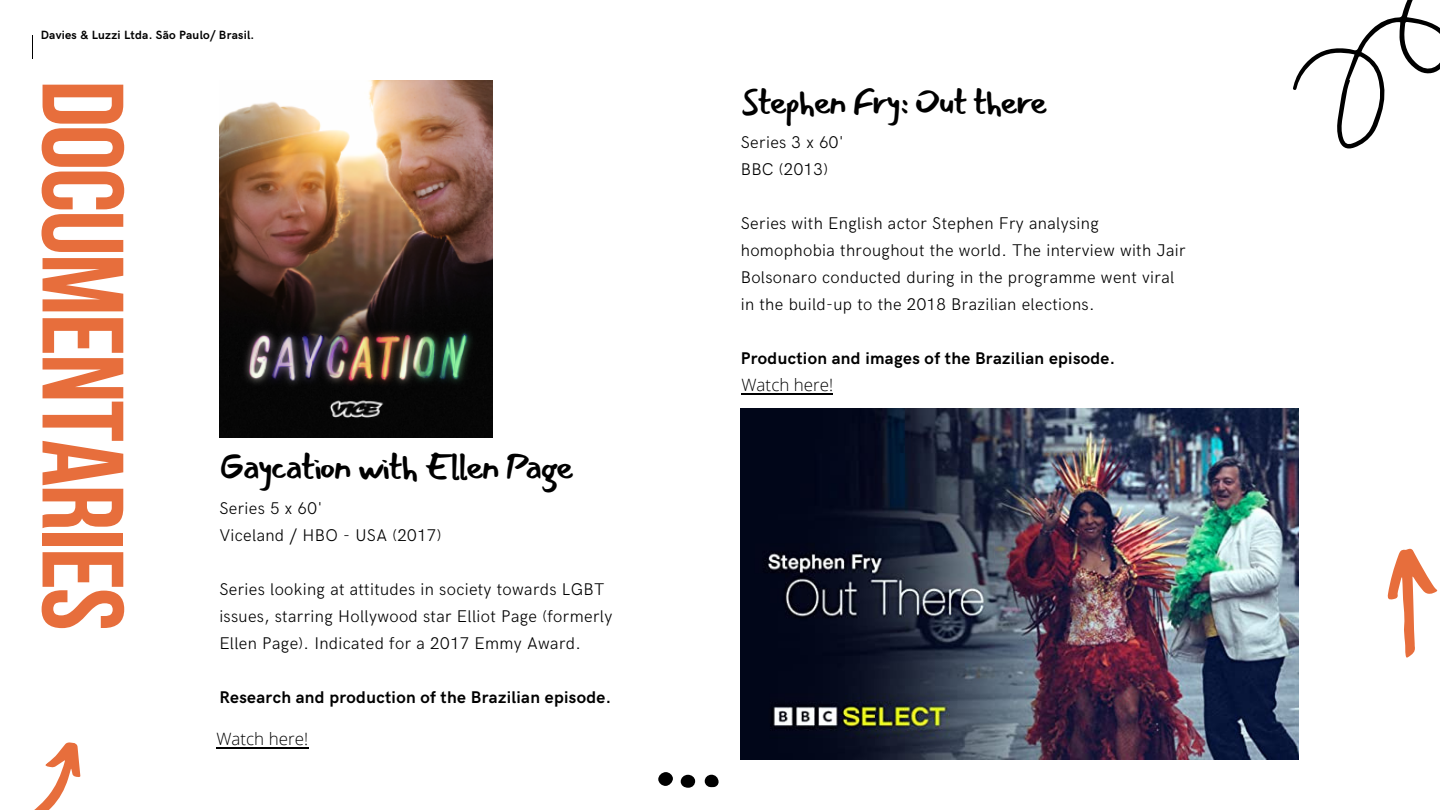
<style>
.page{position:relative;width:1440px;height:810px;background:#fff}
.page>*{position:absolute;margin:0;border:0;box-sizing:border-box;transform-origin:0 0}
.t1{font:115.4px "Bebas Neue Cyrillic";letter-spacing:-.02em;color:#e76e3c}
.t2{font:36px "Mansalva";letter-spacing:-.05em;color:#000}
.t3{font:35.3px "Mansalva";letter-spacing:-.05em;color:#000}
.t4{font:300 17px/27px "HK Grotesk";letter-spacing:.02em;color:#000}
.t5{font:700 17px "HK Grotesk";letter-spacing:.02em;color:#000}
.t6{font:300 17px "Open Sans";color:#000}
.t7{font:700 12px "HK Grotesk";letter-spacing:.02em;color:#000}
</style>
<div class="page">
<svg style="left:34px;top:742px;width:47px;height:68px"></svg>
<svg style="left:1387px;top:548px;width:51px;height:110px"></svg>
<svg style="left:658px;top:772px;width:61px;height:16px"></svg>
<svg style="left:1293px;top:0;width:147px;height:149px"></svg>
<img style="left:219px;top:80px;width:273px;height:358px">
<img style="left:741px;top:409px;width:557px;height:351px">
<hr style="left:216px;top:747px;width:88px;height:1px;background:#000">
<hr style="left:741px;top:393px;width:92px;height:1px;background:#000">
<p class="t7" style="left:41px;top:28px;width:215px">Davies &amp; Luzzi Ltda. São Paulo/ Brasil.</p>
<h1 class="t1" style="left:129px;top:80px;width:552px;rotate:90deg">DOCUMENTARIES</h1>
<h2 class="t2" style="left:219px;top:447px;width:355px">Gaycation with Ellen Page</h2>
<p class="t4" style="left:219px;top:496px;width:224px">Series 5 x 60'<br>Viceland / HBO - USA (2017)</p>
<p class="t4" style="left:219px;top:577px;width:395px">Series looking at attitudes in society towards LGBT issues, starring Hollywood star Elliot Page (formerly<br>Ellen Page). Indicated for a 2017 Emmy Award.</p>
<p class="t5" style="left:219px;top:688px;width:393px">Research and production of the Brazilian episode.</p>
<p class="t6" style="left:216px;top:727px;width:93px">Watch here!</p>
<h3 class="t3" style="left:741px;top:82px;width:308px">Stephen Fry: Out there</h3>
<p class="t4" style="left:741px;top:130px;width:105px">Series 3 x 60'<br>BBC (2013)</p>
<p class="t4" style="left:741px;top:211px;width:446px">Series with English actor Stephen Fry analysing homophobia throughout the world. The interview with Jair Bolsonaro conducted during in the programme went viral in the build-up to the 2018 Brazilian elections.</p>
<p class="t5" style="left:741px;top:349px;width:376px">Production and images of the Brazilian episode.</p>
<p class="t6" style="left:741px;top:373px;width:93px">Watch here!</p>
</div>
